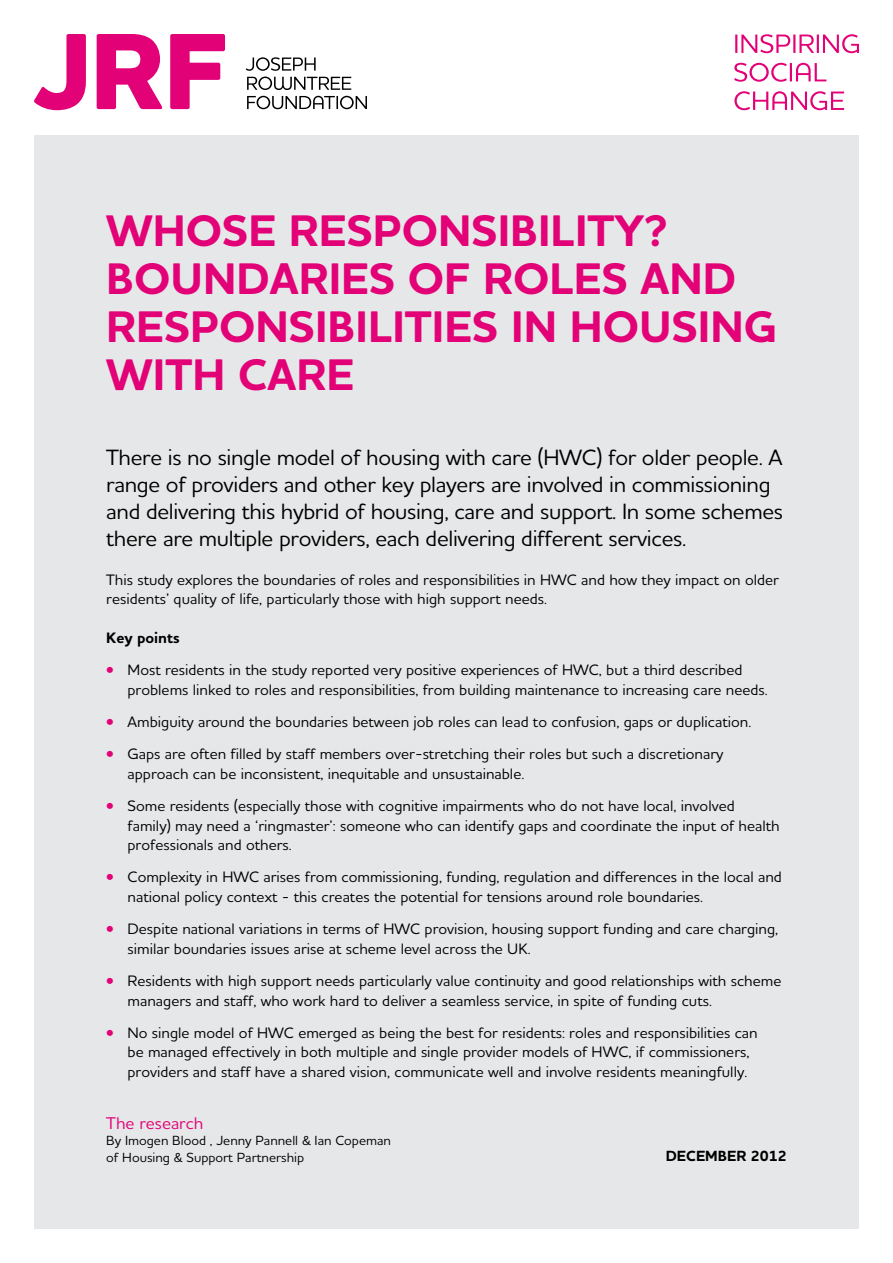
<style>
.page{position:relative;width:893px;height:1263px;background:#fff}
.page>*{position:absolute;margin:0;border:0;box-sizing:border-box;transform-origin:0 0}
.t1{font:700 45px/48px "Houschka Alt Pro";color:#e20177}
.t2{font:500 22.5px/27px "Houschka Alt Pro";letter-spacing:-.015em;color:#000}
.t3{font:500 17.25px "Houschka Alt Pro";color:#e20177}
.t4{font:500 15.3px/19.5px "Houschka Alt Pro";color:#000}
.t5{font:700 15.3px "Houschka Alt Pro";color:#000}
.t6{font:700 15px "Houschka Alt Pro";color:#000}
.t7{font:500 13.5px/16.5px "Houschka Alt Pro";color:#000}
.s1{font-weight:700;font-size:15px;color:#e20177}
</style>
<div class="page">
<div style="left:34px;top:136px;width:825px;height:1093px;background:#e6e7e8"></div>
<svg style="left:34px;top:34px;width:52px;height:76px"></svg>
<svg style="left:97px;top:34px;width:66px;height:75px"></svg>
<svg style="left:170px;top:34px;width:55px;height:75px"></svg>
<svg style="left:246px;top:57px;width:70px;height:14px"></svg>
<svg style="left:247px;top:77px;width:104px;height:13px"></svg>
<svg style="left:247px;top:96px;width:120px;height:13px"></svg>
<svg style="left:735px;top:34px;width:124px;height:19px"></svg>
<svg style="left:734px;top:63px;width:92px;height:19px"></svg>
<svg style="left:734px;top:91px;width:110px;height:19px"></svg>
<h1 class="t1" style="left:106px;top:207px;width:673px">WHOSE RESPONSIBILITY?<br>BOUNDARIES OF ROLES AND<br>RESPONSIBILITIES IN HOUSING<br>WITH CARE</h1>
<p class="t2" style="left:106px;top:443px;width:678px">There is no single model of housing with care (HWC) for older people. A range of providers and other key players are involved in commissioning and delivering this hybrid of housing, care and support. In some schemes there are multiple providers, each delivering different services.</p>
<p class="t4" style="left:106px;top:569px;width:674px">This study explores the boundaries of roles and responsibilities in HWC and how they impact on older residents’ quality of life, particularly those with high support needs.</p>
<p class="t5" style="left:106px;top:628px;width:75px">KEY POINTS</p>
<p class="t4" style="left:128px;top:660px;width:642px;text-indent:-21px"><span class="s1">•</span> Most residents in the study reported very positive experiences of HWC, but a third described problems linked to roles and responsibilities, from building maintenance to increasing care needs.</p>
<p class="t4" style="left:106px;top:712px;width:646px"><span class="s1">•</span> Ambiguity around the boundaries between job roles can lead to confusion, gaps or duplication.</p>
<p class="t4" style="left:128px;top:744px;width:597px;text-indent:-21px"><span class="s1">•</span> Gaps are often filled by staff members over-stretching their roles but such a discretionary approach can be inconsistent, inequitable and unsustainable.</p>
<p class="t4" style="left:128px;top:796px;width:654px;text-indent:-21px"><span class="s1">•</span> Some residents (especially those with cognitive impairments who do not have local, involved family) may need a ‘ringmaster’: someone who can identify gaps and coordinate the input of health professionals and others.</p>
<p class="t4" style="left:128px;top:867px;width:656px;text-indent:-21px"><span class="s1">•</span> Complexity in HWC arises from commissioning, funding, regulation and differences in the local and national policy context - this creates the potential for tensions around role boundaries.</p>
<p class="t4" style="left:128px;top:919px;width:652px;text-indent:-21px"><span class="s1">•</span> Despite national variations in terms of HWC provision, housing support funding and care charging, similar boundaries issues arise at scheme level across the UK.</p>
<p class="t4" style="left:128px;top:971px;width:655px;text-indent:-21px"><span class="s1">•</span> Residents with high support needs particularly value continuity and good relationships with scheme managers and staff, who work hard to deliver a seamless service, in spite of funding cuts.</p>
<p class="t4" style="left:128px;top:1022px;width:632px;text-indent:-21px"><span class="s1">•</span> No single model of HWC emerged as being the best for residents: roles and responsibilities can be managed effectively in both multiple and single provider models of HWC, if commissioners, providers and staff have a shared vision, communicate well and involve residents meaningfully.</p>
<p class="t3" style="left:106px;top:1112px;width:99px">The research</p>
<p class="t7" style="left:106px;top:1132px;width:286px">By Imogen Blood , Jenny Pannell &amp; Ian Copeman of Housing &amp; Support Partnership</p>
<p class="t6" style="left:666px;top:1146px;width:11px">DECE</p>
<p class="t6" style="left:705px;top:1146px;width:23px">MBER</p>
<p class="t6" style="left:751px;top:1146px;width:38px">2012</p>
</div>
